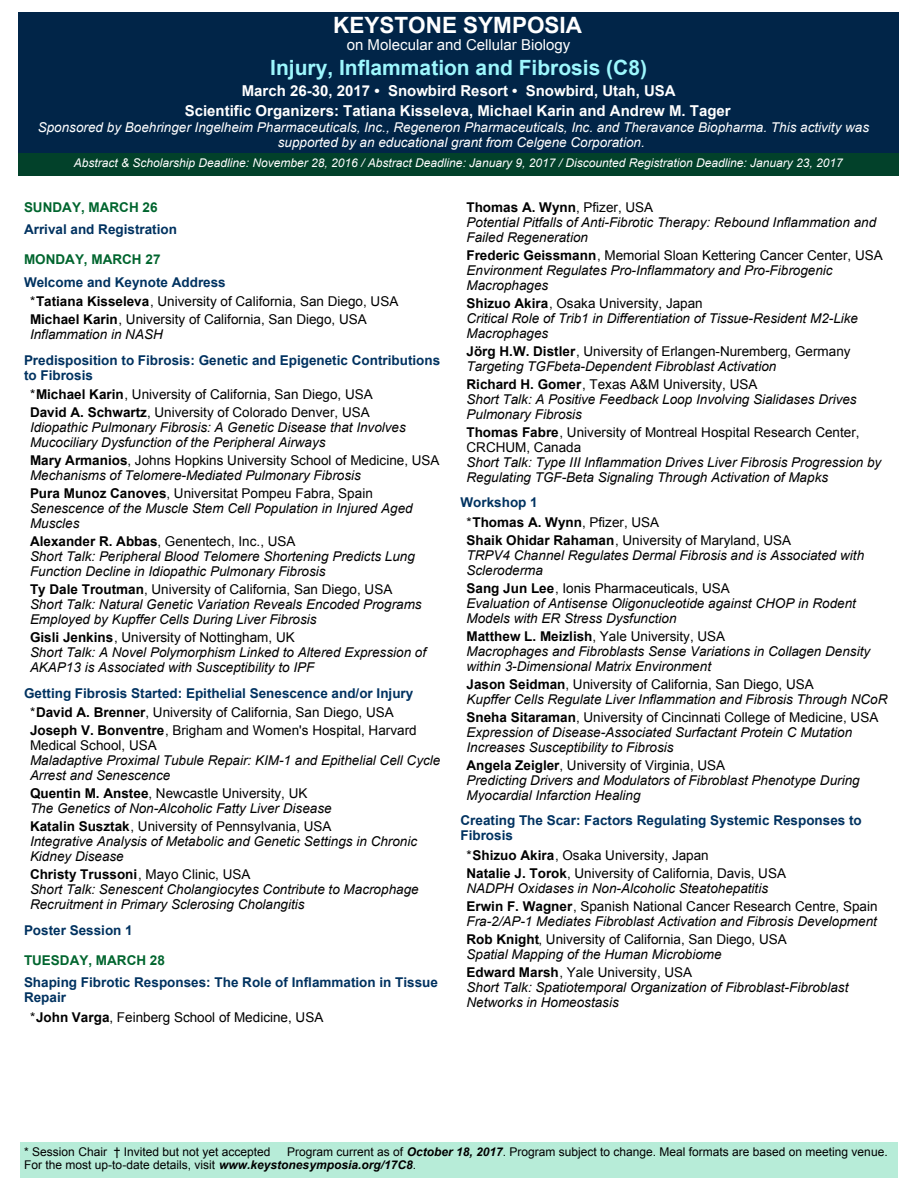
<style>
.page{position:relative;width:918px;height:1188px;background:#fff}
.page>*{position:absolute;margin:0;border:0;box-sizing:border-box;transform-origin:0 0}
.t1{font:700 22.5px "Arial";color:#fff}
.t2{font:700 21px "Arial";color:#9df7fd}
.t3{font:700 15px/19.5px "Arial";color:#fff;text-align:center}
.t4{font:15px "Arial";color:#fff}
.t5{font:italic 13.5px/15px "Arial";color:#000}
.t6{font:13.5px/15px "Arial";color:#000}
.t7{font:700 13.5px/15px "Arial";color:#003260}
.t8{font:italic 13.5px/15px "Arial";color:#fff}
.t9{font:700 13.5px "Arial";color:#00652e}
.t10{font:12px/13.5px "Arial";color:#000}
.t11{font:italic 12px "Arial";color:#fff}
.s1{font-weight:700;color:#003260}
.s2{font-weight:700}
.s3{font-style:italic}
.s4{font-weight:700;font-style:normal}
.s5{font-style:normal}
.s6{font-weight:400;color:#000}
.s7{color:#000}
.s8{font-weight:700;font-style:italic}
</style>
<div class="page">
<div style="left:20px;top:1142px;width:877px;height:36px;background:#b7ecd8"></div>
<div style="left:18px;top:12px;width:881px;height:141px;background:#012548"></div>
<div style="left:18px;top:153px;width:881px;height:23px;background:#02412a"></div>
<h1 class="t1" style="left:333px;top:17px;width:250px">KEYSTONE SYMPOSIA</h1>
<p class="t4" style="left:347px;top:39px;width:225px">on Molecular and Cellular Biology</p>
<h2 class="t2" style="left:270px;top:60px;width:378px">Injury, Inflammation and Fibrosis (C8)</h2>
<p class="t3" style="left:185px;top:82px;width:547px">March 26-30, 2017 • Snowbird Resort • Snowbird, Utah, USA<br>Scientific Organizers: Tatiana Kisseleva, Michael Karin and Andrew M. Tager</p>
<p class="t8" style="left:278px;top:121px;width:593px;text-indent:-240px">Sponsored by Boehringer Ingelheim Pharmaceuticals, Inc., Regeneron Pharmaceuticals, Inc. and Theravance Biopharma. This activity was supported by an educational grant from Celgene Corporation.</p>
<p class="t11" style="left:74px;top:158px;width:771px">Abstract &amp; Scholarship Deadline: November 28, 2016 / Abstract Deadline: January 9, 2017 / Discounted Registration Deadline: January 23, 2017</p>
<p class="t9" style="left:24px;top:202px;width:135px">SUNDAY, MARCH 26</p>
<p class="t7" style="left:24px;top:223px;width:155px">Arrival and Registration</p>
<p class="t9" style="left:24px;top:254px;width:138px">MONDAY, MARCH 27</p>
<p class="t6" style="left:30px;top:273px;width:370px;line-height:19.5px;text-indent:-6px"><span class="s1">Welcome and Keynote Address<br></span>*<span class="s2">Tatiana Kisseleva</span>, University of California, San Diego, USA</p>
<p class="t6" style="left:30px;top:313px;width:338px"><span class="s2">Michael Karin</span>, University of California, San Diego, USA<br><span class="s3">Inflammation in NASH</span></p>
<p class="t7" style="left:24px;top:354px;width:418px">Predisposition to Fibrosis: Genetic and Epigenetic Contributions to Fibrosis</p>
<p class="t6" style="left:30px;top:387px;width:344px;line-height:18px">*<span class="s2">Michael Karin</span>, University of California, San Diego, USA<br><span class="s2">David A. Schwartz</span>, University of Colorado Denver, USA</p>
<p class="t5" style="left:30px;top:421px;width:377px">Idiopathic Pulmonary Fibrosis: A Genetic Disease that Involves<br>Mucociliary Dysfunction of the Peripheral Airways</p>
<p class="t5" style="left:30px;top:454px;width:411px"><span class="s4">Mary Armanios</span><span class="s5">, Johns Hopkins University School of Medicine, USA<br></span>Mechanisms of Telomere-Mediated Pulmonary Fibrosis</p>
<p class="t5" style="left:30px;top:487px;width:384px"><span class="s4">Pura Munoz Canoves</span><span class="s5">, Universitat Pompeu Fabra, Spain<br></span>Senescence of the Muscle Stem Cell Population in Injured Aged<br>Muscles</p>
<p class="t5" style="left:30px;top:535px;width:386px"><span class="s4">Alexander R. Abbas</span><span class="s5">, Genentech, Inc., USA<br></span>Short Talk: Peripheral Blood Telomere Shortening Predicts Lung<br>Function Decline in Idiopathic Pulmonary Fibrosis</p>
<p class="t5" style="left:30px;top:583px;width:393px"><span class="s4">Ty Dale Troutman</span><span class="s5">, University of California, San Diego, USA<br></span>Short Talk: Natural Genetic Variation Reveals Encoded Programs<br>Employed by Kupffer Cells During Liver Fibrosis</p>
<p class="t5" style="left:30px;top:631px;width:398px"><span class="s4">Gisli Jenkins</span><span class="s5">, University of Nottingham, UK<br></span>Short Talk: A Novel Polymorphism Linked to Altered Expression of<br>AKAP13 is Associated with Susceptibility to IPF</p>
<p class="t7" style="left:30px;top:684px;width:385px;line-height:19.5px;text-indent:-6px">Getting Fibrosis Started: Epithelial Senescence and/or Injury <span class="s6">*</span><span class="s7">David A. Brenner</span><span class="s6">, University of California, San Diego, USA</span></p>
<p class="t6" style="left:30px;top:724px;width:388px"><span class="s2">Joseph V. Bonventre</span>, Brigham and Women's Hospital, Harvard<br>Medical School, USA</p>
<p class="t5" style="left:30px;top:754px;width:412px">Maladaptive Proximal Tubule Repair: KIM-1 and Epithelial Cell Cycle<br>Arrest and Senescence</p>
<p class="t5" style="left:30px;top:787px;width:303px"><span class="s4">Quentin M. Anstee</span><span class="s5">, Newcastle University, UK<br></span>The Genetics of Non-Alcoholic Fatty Liver Disease</p>
<p class="t5" style="left:30px;top:820px;width:389px"><span class="s4">Katalin Susztak</span><span class="s5">, University of Pennsylvania, USA<br></span>Integrative Analysis of Metabolic and Genetic Settings in Chronic<br>Kidney Disease</p>
<p class="t5" style="left:30px;top:868px;width:390px"><span class="s4">Christy Trussoni</span><span class="s5">, Mayo Clinic, USA<br></span>Short Talk: Senescent Cholangiocytes Contribute to Macrophage<br>Recruitment in Primary Sclerosing Cholangitis</p>
<p class="t7" style="left:24px;top:924px;width:110px">Poster Session 1</p>
<p class="t9" style="left:24px;top:955px;width:143px">TUESDAY, MARCH 28</p>
<p class="t7" style="left:24px;top:976px;width:416px">Shaping Fibrotic Responses: The Role of Inflammation in Tissue<br>Repair</p>
<p class="t6" style="left:30px;top:1011px;width:295px">*<span class="s2">John Varga</span>, Feinberg School of Medicine, USA</p>
<p class="t5" style="left:466px;top:200px;width:411px"><span class="s4">Thomas A. Wynn</span><span class="s5">, Pfizer, USA<br></span>Potential Pitfalls of Anti-Fibrotic Therapy: Rebound Inflammation and<br>Failed Regeneration</p>
<p class="t5" style="left:466px;top:248px;width:418px"><span class="s4">Frederic Geissmann</span><span class="s5">, Memorial Sloan Kettering Cancer Center, USA<br></span>Environment Regulates Pro-Inflammatory and Pro-Fibrogenic<br>Macrophages</p>
<p class="t5" style="left:466px;top:296px;width:393px"><span class="s4">Shizuo Akira</span><span class="s5">, Osaka University, Japan<br></span>Critical Role of Trib1 in Differentiation of Tissue-Resident M2-Like<br>Macrophages</p>
<p class="t5" style="left:466px;top:344px;width:386px"><span class="s4">Jörg H.W. Distler</span><span class="s5">, University of Erlangen-Nuremberg, Germany<br></span>Targeting TGFbeta-Dependent Fibroblast Activation</p>
<p class="t5" style="left:466px;top:377px;width:392px"><span class="s4">Richard H. Gomer</span><span class="s5">, Texas A&amp;M University, USA<br></span>Short Talk: A Positive Feedback Loop Involving Sialidases Drives<br>Pulmonary Fibrosis</p>
<p class="t6" style="left:466px;top:426px;width:395px"><span class="s2">Thomas Fabre</span>, University of Montreal Hospital Research Center,<br>CRCHUM, Canada</p>
<p class="t5" style="left:466px;top:455px;width:416px">Short Talk: Type III Inflammation Drives Liver Fibrosis Progression by<br>Regulating TGF-Beta Signaling Through Activation of Mapks</p>
<p class="t6" style="left:466px;top:494px;width:194px;line-height:19.5px;text-indent:-6px"><span class="s1">Workshop 1<br></span>*<span class="s2">Thomas A. Wynn</span>, Pfizer, USA</p>
<p class="t5" style="left:466px;top:533px;width:399px"><span class="s4">Shaik Ohidar Rahaman</span><span class="s5">, University of Maryland, USA<br></span>TRPV4 Channel Regulates Dermal Fibrosis and is Associated with<br>Scleroderma</p>
<p class="t5" style="left:466px;top:581px;width:391px"><span class="s4">Sang Jun Lee</span><span class="s5">, Ionis Pharmaceuticals, USA<br></span>Evaluation of Antisense Oligonucleotide against CHOP in Rodent<br>Models with ER Stress Dysfunction</p>
<p class="t5" style="left:466px;top:629px;width:405px"><span class="s4">Matthew L. Meizlish</span><span class="s5">, Yale University, USA<br></span>Macrophages and Fibroblasts Sense Variations in Collagen Density within 3-Dimensional Matrix Environment</p>
<p class="t5" style="left:466px;top:677px;width:422px"><span class="s4">Jason Seidman</span><span class="s5">, University of California, San Diego, USA<br></span>Kupffer Cells Regulate Liver Inflammation and Fibrosis Through NCoR</p>
<p class="t5" style="left:466px;top:710px;width:413px"><span class="s4">Sneha Sitaraman</span><span class="s5">, University of Cincinnati College of Medicine, USA<br></span>Expression of Disease-Associated Surfactant Protein C Mutation<br>Increases Susceptibility to Fibrosis</p>
<p class="t5" style="left:466px;top:758px;width:395px"><span class="s4">Angela Zeigler</span><span class="s5">, University of Virginia, USA<br></span>Predicting Drivers and Modulators of Fibroblast Phenotype During<br>Myocardial Infarction Healing</p>
<p class="t7" style="left:460px;top:814px;width:403px">Creating The Scar: Factors Regulating Systemic Responses to<br>Fibrosis</p>
<p class="t6" style="left:466px;top:847px;width:321px;line-height:18px">*<span class="s2">Shizuo Akira</span>, Osaka University, Japan<br><span class="s2">Natalie J. Torok</span>, University of California, Davis, USA</p>
<p class="t5" style="left:466px;top:880px;width:413px;line-height:18px">NADPH Oxidases in Non-Alcoholic Steatohepatitis<br><span class="s4">Erwin F. Wagner</span><span class="s5">, Spanish National Cancer Research Centre, Spain</span></p>
<p class="t5" style="left:466px;top:913px;width:412px;line-height:18px">Fra-2/AP-1 Mediates Fibroblast Activation and Fibrosis Development<br><span class="s4">Rob Knight</span><span class="s5">, University of California, San Diego, USA</span></p>
<p class="t5" style="left:466px;top:946px;width:257px;line-height:18px">Spatial Mapping of the Human Microbiome<br><span class="s4">Edward Marsh</span><span class="s5">, Yale University, USA</span></p>
<p class="t5" style="left:466px;top:980px;width:383px">Short Talk: Spatiotemporal Organization of Fibroblast-Fibroblast<br>Networks in Homeostasis</p>
<p class="t10" style="left:24px;top:1146px;width:248px">* Session Chair † Invited but not yet accepted</p>
<p class="t10" style="left:24px;top:1146px;width:865px;text-indent:263px">Program current as of <span class="s8">October 18, 2017</span>. Program subject to change. Meal formats are based on meeting venue.<br>For the most up-to-date details, visit <span class="s8">www.keystonesymposia.org/17C8</span>.</p>
</div>
